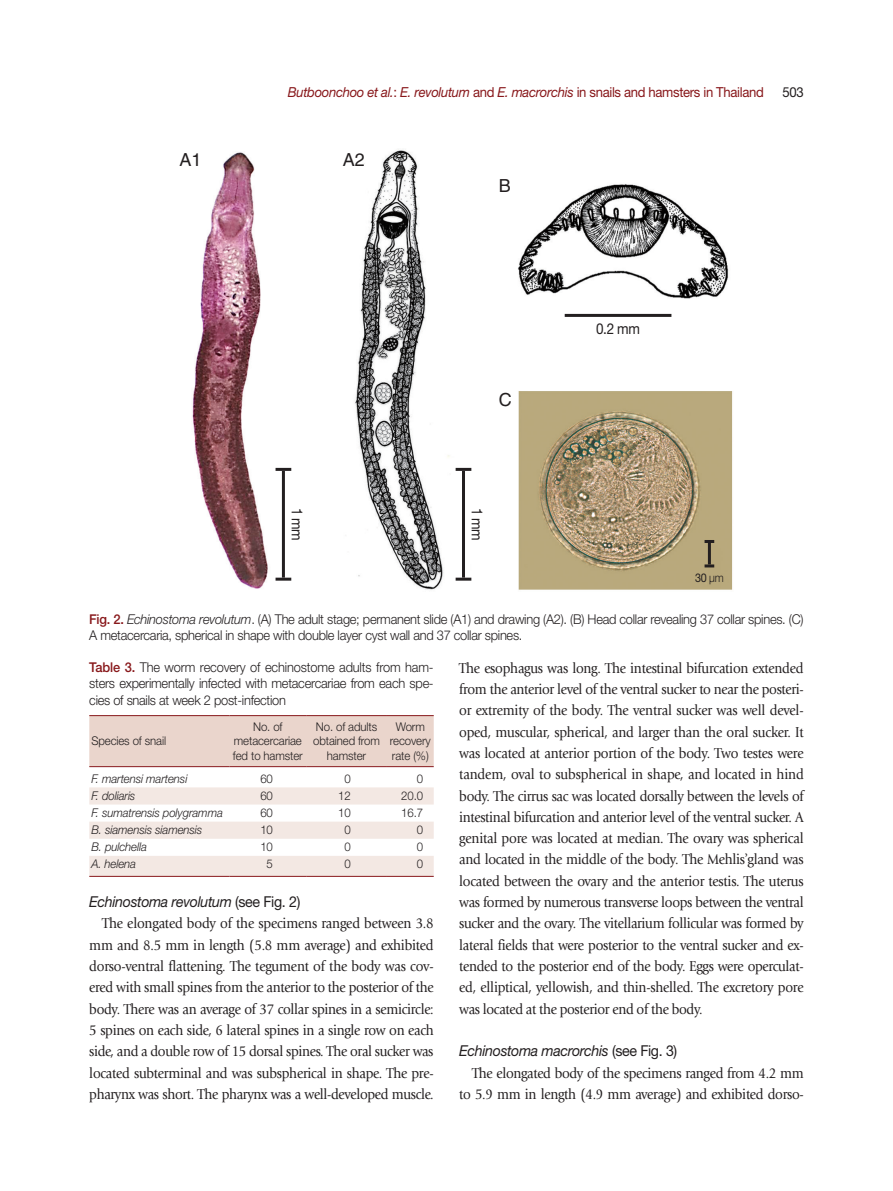
<style>
.page{position:relative;width:893px;height:1191px;background:#fff}
.page>*{position:absolute;margin:0;border:0;box-sizing:border-box;transform-origin:0 0}
.t1{font:18px "Helvetica LT Std";color:#231f20}
.본문{font:15px/21.3px "Giovanni Std";letter-spacing:-.025em;color:#231f20;text-align:justify;scale:.9 1}
.본문_중제목{font:italic 15px "Helvetica Neue LT Std";letter-spacing:-.025em;color:#231f20;scale:.95 1}
.그림_지문_8pt{font:15px "Helvetica Neue LT Std";color:#231f20;scale:.9 1}
.t2{font:italic 13.8px "Helvetica Neue LT Std";letter-spacing:-.025em;color:#88181b;scale:.95 1}
.t3{font:13.8px "Helvetica Neue LT Std";color:#231f20;scale:.95 1}
.표_제목__그림_설명{font:300 13.5px/16.2px "Helvetica Neue LT Std";letter-spacing:-.02em;color:#231f20;scale:.95 1}
.표_본문{font:300 12px/14.4px "Helvetica Neue LT Std";letter-spacing:-.01em;color:#231f20;text-align:center;scale:.95 1}
.표_본문-2{font:italic 300 12px "Helvetica Neue LT Std";letter-spacing:-.01em;color:#231f20;scale:.95 1}
.그림_지문_8pt-2{font:12px "Helvetica Neue LT Std";color:#231f20;scale:.9 1}
.s1{font-style:normal}
.s2{font-weight:300}
.s3{font-weight:500;color:#88181b}
.s4{font-style:italic}
.s5{font-family:"Minion Pro"}
</style>
<div class="page">
<img style="left:192px;top:149px;width:541px;height:441px">
<svg style="left:89px;top:716px;width:345px;height:160px"></svg>
<hr style="left:89px;top:715px;width:141px;height:1px;background:#88181b">
<hr style="left:230px;top:715px;width:76px;height:1px;background:#88181b">
<hr style="left:306px;top:715px;width:81px;height:1px;background:#88181b">
<hr style="left:387px;top:715px;width:47px;height:1px;background:#88181b">
<hr style="left:89px;top:766px;width:141px;height:1px;background:#88181b">
<hr style="left:230px;top:766px;width:76px;height:1px;background:#88181b">
<hr style="left:306px;top:766px;width:81px;height:1px;background:#88181b">
<hr style="left:387px;top:766px;width:47px;height:1px;background:#88181b">
<hr style="left:89px;top:876px;width:141px;height:1px;background:#88181b">
<hr style="left:230px;top:876px;width:76px;height:1px;background:#88181b">
<hr style="left:306px;top:876px;width:81px;height:1px;background:#88181b">
<hr style="left:387px;top:876px;width:47px;height:1px;background:#88181b">
<hr style="left:565px;top:314px;width:106px;height:3px;background:#231f20">
<hr style="left:708px;top:543px;width:3px;height:21px;background:#231f20">
<svg style="left:705px;top:540px;width:9px;height:3px"></svg>
<svg style="left:705px;top:564px;width:9px;height:3px"></svg>
<hr style="left:282px;top:471px;width:3px;height:106px;background:#231f20">
<hr style="left:276px;top:468px;width:15px;height:3px;background:#231f20">
<hr style="left:276px;top:577px;width:15px;height:3px;background:#231f20">
<hr style="left:462px;top:471px;width:3px;height:106px;background:#231f20">
<hr style="left:456px;top:468px;width:15px;height:3px;background:#231f20">
<hr style="left:456px;top:577px;width:15px;height:3px;background:#231f20">
<p class="t2" style="left:288px;top:83px;width:502px">Butboonchoo et al.<span class="s1">:</span> E. revolutum <span class="s1">and</span> E. macrorchis <span class="s1">in snails and hamsters in Thailand</span></p>
<p class="t3" style="left:782px;top:83px;width:24px">503</p>
<p class="t1" style="left:179px;top:149px;width:24px">A1</p>
<p class="t1" style="left:343px;top:149px;width:24px">A2</p>
<p class="t1" style="left:499px;top:176px;width:14px">B</p>
<p class="t1" style="left:499px;top:389px;width:14px">C</p>
<p class="그림_지문_8pt" style="left:306px;top:507px;width:38px;rotate:90deg">1 mm</p>
<p class="그림_지문_8pt" style="left:486px;top:507px;width:38px;rotate:90deg">1 mm</p>
<p class="그림_지문_8pt" style="left:596px;top:319px;width:50px">0.2 mm</p>
<p class="그림_지문_8pt-2" style="left:695px;top:570px;width:33px">30 <span class="s2">μm</span></p>
<p class="표_제목__그림_설명" style="left:89px;top:610px;width:753px"><span class="s3">Fig. 2.</span> <span class="s4">Echinostoma revolutum</span>. (A) The adult stage; permanent slide (A1) and drawing (A2). (B) Head collar revealing 37 collar spines. (C)<br>A metacercaria, spherical in shape with double layer cyst wall and 37 collar spines.</p>
<p class="표_제목__그림_설명" style="left:89px;top:659px;width:364px;text-align:justify"><span class="s3">Table 3.</span> The worm recovery of echinostome adults from ham&shy;sters experimentally infected with metacercariae from each spe&shy;cies of snails at week 2 post-infection</p>
<p class="표_본문" style="left:91px;top:733px;width:80px">Species of snail</p>
<p class="표_본문" style="left:253px;top:719px;width:32px">No. of</p>
<p class="표_본문" style="left:234px;top:733px;width:73px">metacercariae</p>
<p class="표_본문" style="left:233px;top:748px;width:75px">fed to hamster</p>
<p class="표_본문" style="left:316px;top:719px;width:66px">No. of adults</p>
<p class="표_본문" style="left:313px;top:733px;width:72px">obtained from hamster</p>
<p class="표_본문" style="left:396px;top:719px;width:32px">Worm</p>
<p class="표_본문" style="left:390px;top:733px;width:44px;text-align:left">recovery rate (%)</p>
<p class="표_본문-2" style="left:91px;top:771px;width:103px">F. martensi martensi</p>
<p class="표_본문" style="left:260px;top:771px;width:15px">60</p>
<p class="표_본문" style="left:344px;top:771px;width:8px">0</p>
<p class="표_본문" style="left:417px;top:771px;width:8px">0</p>
<p class="표_본문-2" style="left:91px;top:788px;width:48px">F. doliaris</p>
<p class="표_본문" style="left:260px;top:788px;width:15px">60</p>
<p class="표_본문" style="left:338px;top:788px;width:15px">12</p>
<p class="표_본문" style="left:401px;top:788px;width:24px">20.0</p>
<p class="표_본문-2" style="left:91px;top:805px;width:140px">F. sumatrensis polygramma</p>
<p class="표_본문" style="left:260px;top:805px;width:15px">60</p>
<p class="표_본문" style="left:338px;top:805px;width:15px">10</p>
<p class="표_본문" style="left:401px;top:805px;width:24px">16.7</p>
<p class="표_본문-2" style="left:91px;top:822px;width:118px">B. siamensis siamensis</p>
<p class="표_본문" style="left:260px;top:822px;width:15px">10</p>
<p class="표_본문" style="left:344px;top:822px;width:8px">0</p>
<p class="표_본문" style="left:417px;top:822px;width:8px">0</p>
<p class="표_본문-2" style="left:91px;top:840px;width:60px">B. pulchella</p>
<p class="표_본문" style="left:260px;top:839px;width:15px">10</p>
<p class="표_본문" style="left:344px;top:839px;width:8px">0</p>
<p class="표_본문" style="left:417px;top:839px;width:8px">0</p>
<p class="표_본문-2" style="left:91px;top:857px;width:49px">A. helena</p>
<p class="표_본문" style="left:267px;top:856px;width:8px">5</p>
<p class="표_본문" style="left:344px;top:856px;width:8px">0</p>
<p class="표_본문" style="left:417px;top:856px;width:8px">0</p>
<p class="본문_중제목" style="left:89px;top:892px;width:224px">Echinostoma revolutum <span class="s1">(see Fig. 2)</span></p>
<p class="본문" style="left:89px;top:913px;width:384px;text-indent:13px">The elongated body of the specimens ranged between 3.8 mm and 8.5 mm in length (5.8 mm average) and exhibited dorso-ventral flattening. The tegument of the body was cov&shy;ered with small spines from the anterior to the posterior of the body. There was an average of 37 collar spines in a semicircle:<br>5 spines on each side, 6 lateral spines in a single row on each side, and a double row of 15 dorsal spines. The oral sucker was located subterminal and was subspherical in shape. The pre&shy;pharynx was short. The pharynx was a well-developed muscle.</p>
<p class="본문" style="left:459px;top:657px;width:384px">The esophagus was long. The intestinal bifurcation extended from the anterior level of the ventral sucker to near the posteri&shy;or extremity of the body. The ventral sucker was well devel&shy;oped, muscular, spherical, and larger than the oral sucker. It was located at anterior portion of the body. Two testes were tandem, oval to subspherical in shape, and located in hind body. The cirrus sac was located dorsally between the levels of intestinal bifurcation and anterior level of the ventral sucker. A genital pore was located at median. The ovary was spherical and located in the middle of the body. The Mehlis<span class="s5">’</span>gland was located between the ovary and the anterior testis. The uterus was formed by numerous transverse loops between the ventral sucker and the ovary. The vitellarium follicular was formed by lateral fields that were posterior to the ventral sucker and ex&shy;tended to the posterior end of the body. Eggs were operculat&shy;ed, elliptical, yellowish, and thin-shelled. The excretory pore was located at the posterior end of the body.</p>
<p class="본문_중제목" style="left:459px;top:1042px;width:231px">Echinostoma macrorchis <span class="s1">(see Fig. 3)</span></p>
<p class="본문" style="left:459px;top:1062px;width:384px;text-align:right">The elongated body of the specimens ranged from 4.2 mm to 5.9 mm in length (4.9 mm average) and exhibited dorso-</p>
</div>
